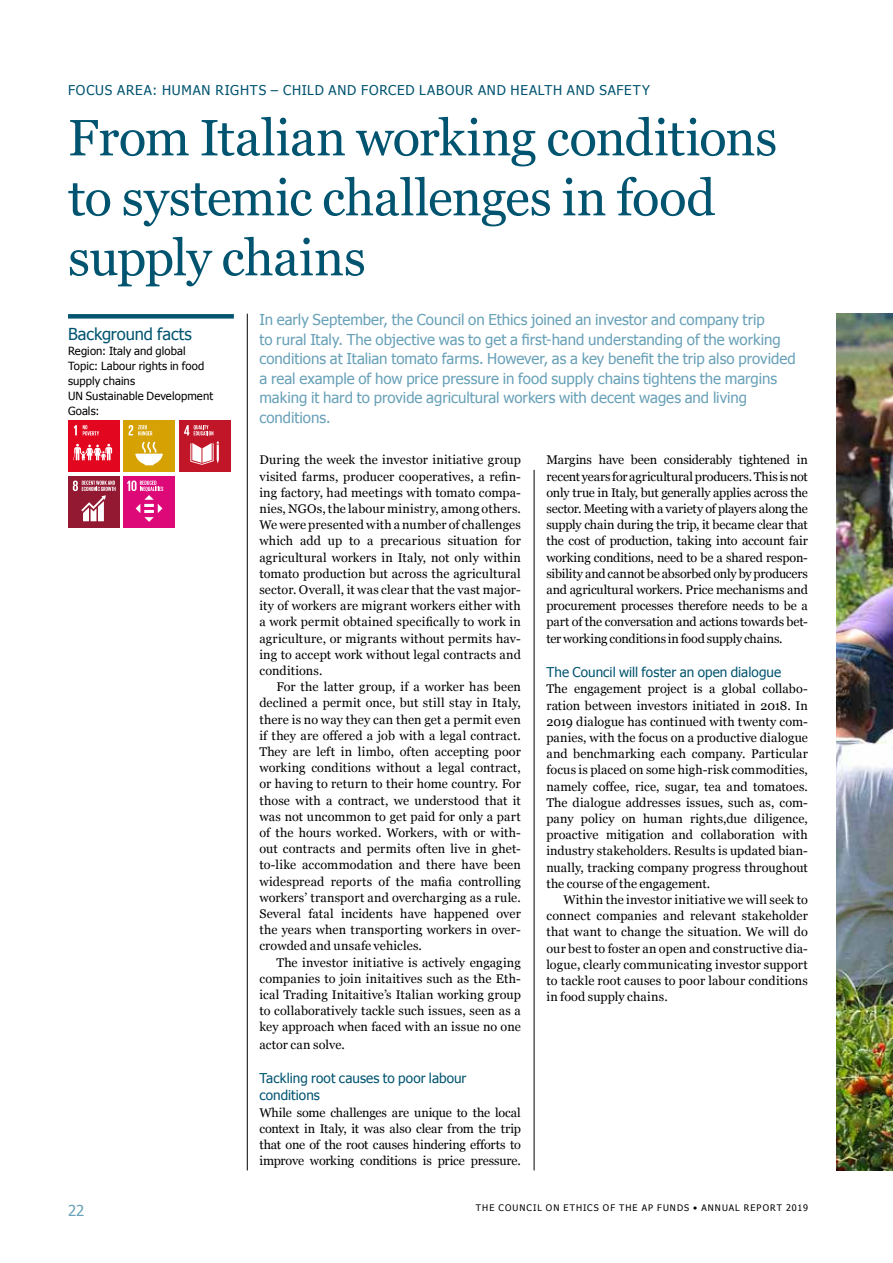
<style>
.page{position:relative;width:893px;height:1263px;background:#fff}
.page>*{position:absolute;margin:0;border:0;box-sizing:border-box;transform-origin:0 0}
.t1{font:51px/60px "Georgia";letter-spacing:-.01em;color:#005470}
.t2{font:16.5px "Tahoma";letter-spacing:-.005em;color:#005470}
.t3{font:15px/19.5px "Tahoma";color:#68a1b8}
.t4{font:13.5px/17.2px "Tahoma";letter-spacing:.01em;color:#005470}
.t5{font:13.5px "Tahoma";letter-spacing:.06em;color:#005470}
.t6{font:12.6px/16.2px "Georgia";color:#000;text-align:justify}
.t7{font:11.25px/15px "Tahoma";letter-spacing:.01em;color:#000}
.t8{font:9px "Tahoma";letter-spacing:.12em;color:#000}
</style>
<div class="page">
<div style="left:68px;top:314px;width:166px;height:5px;background:#005470"></div>
<div style="left:68px;top:421px;width:51px;height:51px;background:#e2061f"></div>
<svg style="left:83px;top:425px;width:16px;height:10px"></svg>
<svg style="left:74px;top:425px;width:3px;height:10px"></svg>
<svg style="left:73px;top:444px;width:39px;height:16px"></svg>
<div style="left:124px;top:421px;width:51px;height:51px;background:#d6a102"></div>
<svg style="left:135px;top:442px;width:28px;height:23px"></svg>
<svg style="left:129px;top:425px;width:23px;height:10px"></svg>
<div style="left:179px;top:421px;width:51px;height:51px;background:#c11628"></div>
<svg style="left:184px;top:425px;width:29px;height:10px"></svg>
<svg style="left:190px;top:441px;width:29px;height:24px"></svg>
<div style="left:68px;top:476px;width:51px;height:51px;background:#931831"></div>
<svg style="left:73px;top:480px;width:43px;height:41px"></svg>
<div style="left:124px;top:476px;width:51px;height:51px;background:#dd0979"></div>
<svg style="left:127px;top:480px;width:36px;height:42px"></svg>
<hr style="left:534px;top:470px;width:1px;height:700px;background:#000">
<hr style="left:247px;top:314px;width:1px;height:856px;background:#000">
<img style="left:836px;top:314px;width:57px;height:856px">
<p class="t5" style="left:68px;top:81px;width:583px">FOCUS AREA: HUMAN RIGHTS – CHILD AND FORCED LABOUR AND HEALTH AND SAFETY</p>
<h1 class="t1" style="left:68px;top:106px;width:711px">From Italian working conditions to systemic challenges in food supply chains</h1>
<p class="t3" style="left:259px;top:309px;width:538px">In early September, the Council on Ethics joined an investor and company trip<br>to rural Italy. The objective was to get a first-hand understanding of the working conditions at Italian tomato farms. However, as a key benefit the trip also provided a real example of how price pressure in food supply chains tightens the margins making it hard to provide agricultural workers with decent wages and living conditions.</p>
<p class="t6" style="left:259px;top:451px;width:263px">During the week the investor initiative group visited farms, producer cooperatives, a refin&shy;ing factory, had meetings with tomato compa&shy;nies, NGOs, the labour ministry, among others.<br>We were presented with a number of challenges which add up to a precarious situation for agricultural workers in Italy, not only within tomato production but across the agricultural sector. Overall, it was clear that the vast major&shy;ity of workers are migrant workers either with a work permit obtained specifically to work in agriculture, or migrants without permits hav&shy;ing to accept work without legal contracts and conditions.</p>
<p class="t6" style="left:259px;top:678px;width:263px;text-indent:17px">For the latter group, if a worker has been declined a permit once, but still stay in Italy, there is no way they can then get a permit even if they are offered a job with a legal contract.<br>They are left in limbo, often accepting poor working conditions without a legal contract, or having to return to their home country. For those with a contract, we understood that it was not uncommon to get paid for only a part of the hours worked. Workers, with or with&shy;out contracts and permits often live in ghet&shy;to-like accommodation and there have been widespread reports of the mafia controlling workers’ transport and overcharging as a rule.<br>Several fatal incidents have happened over the years when transporting workers in over&shy;crowded and unsafe vehicles.</p>
<p class="t6" style="left:259px;top:953px;width:263px;text-indent:17px">The investor initiative is actively engaging companies to join initaitives such as the Eth&shy;ical Trading Initaitive’s Italian working group to collaboratively tackle such issues, seen as a key approach when faced with an issue no one actor can solve.</p>
<p class="t4" style="left:259px;top:1069px;width:209px">Tackling root causes to poor labour conditions</p>
<p class="t6" style="left:259px;top:1104px;width:263px">While some challenges are unique to the local context in Italy, it was also clear from the trip that one of the root causes hindering efforts to improve working conditions is price pressure.</p>
<h2 class="t2" style="left:68px;top:323px;width:125px">Background facts</h2>
<p class="t7" style="left:68px;top:343px;width:147px">Region: Italy and global<br>Topic: Labour rights in food supply chains<br>UN Sustainable Development<br>Goals:</p>
<p class="t6" style="left:546px;top:451px;width:263px">Margins have been considerably tightened in recent years for agricultural producers. This is not only true in Italy, but generally applies across the sector. Meeting with a variety of players along the supply chain during the trip, it became clear that the cost of production, taking into account fair working conditions, need to be a shared respon&shy;sibility and cannot be absorbed only by producers and agricultural workers. Price mechanisms and procurement processes therefore needs to be a part of the conversation and actions towards bet&shy;ter working conditions in food supply chains.</p>
<p class="t4" style="left:546px;top:663px;width:236px">The Council will foster an open dialogue</p>
<p class="t6" style="left:546px;top:680px;width:263px">The engagement project is a global collabo&shy;ration between investors initiated in 2018. In 2019 dialogue has continued with twenty com&shy;panies, with the focus on a productive dialogue and benchmarking each company. Particular focus is placed on some high-risk commodities, namely coffee, rice, sugar, tea and tomatoes.<br>The dialogue addresses issues, such as, com&shy;pany policy on human rights,due diligence, proactive mitigation and collaboration with industry stakeholders. Results is updated bian&shy;nually, tracking company progress throughout the course of the engagement.</p>
<p class="t6" style="left:546px;top:891px;width:263px;text-indent:17px">Within the investor initiative we will seek to connect companies and relevant stakeholder that want to change the situation. We will do our best to foster an open and constructive dia&shy;logue, clearly communicating investor support to tackle root causes to poor labour conditions in food supply chains.</p>
<p class="t3" style="left:68px;top:1200px;width:18px">22</p>
<p class="t8" style="left:476px;top:1202px;width:333px">THE COUNCIL ON ETHICS OF THE AP FUNDS • ANNUAL REPORT 2019</p>
</div>
